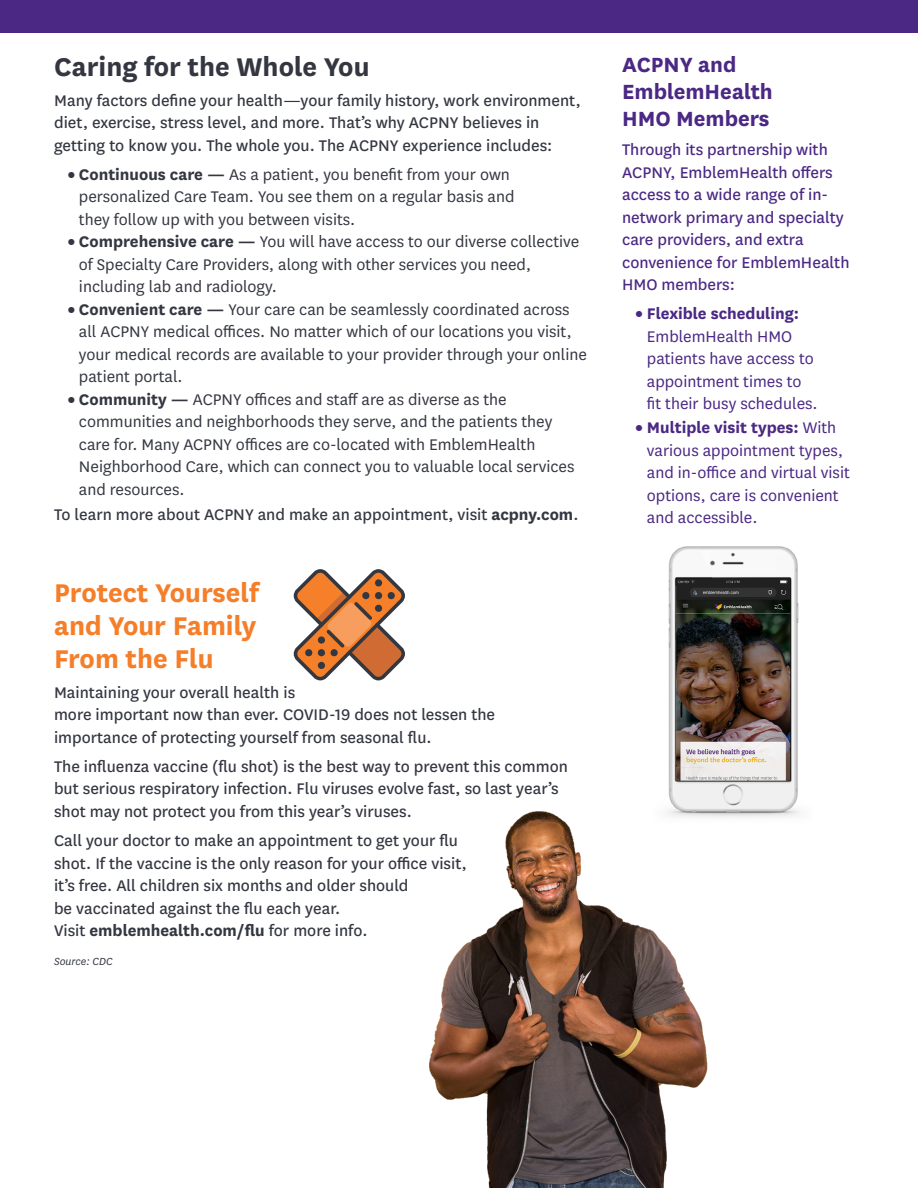
<style>
.page{position:relative;width:918px;height:1188px;background:#fff}
.page>*{position:absolute;margin:0;border:0;box-sizing:border-box;transform-origin:0 0}
.t1{font:700 30px/33px "National";color:#f57e29;text-align:justify}
.t2{font:700 30px "National";color:#343741}
.t3{font:700 24px/27px "National";color:#4b2884}
.t4{font:18px/22.5px "National";color:#343741}
.t5{font:18px/22.5px "National";color:#343741}
.t6{font:18px/22.5px "National";color:#4b2884}
.t7{font:18px/22.5px "National";color:#4b2884}
.t8{font:italic 12px "National";color:#343741}
.s1{font-weight:900}
.s2{font-weight:700}
</style>
<div class="page">
<div style="left:0;top:0;width:918px;height:33px;background:#4b2884"></div>
<img style="left:667px;top:546px;width:134px;height:272px">
<img style="left:429px;top:812px;width:282px;height:376px">
<svg style="left:294px;top:569px;width:111px;height:111px"></svg>
<h1 class="t2" style="left:54px;top:46px;width:317px">Caring for the Whole You</h1>
<p class="t4" style="left:54px;top:88px;width:528px">Many factors define your health—your family history, work environment, diet, exercise, stress level, and more. That’s why ACPNY believes in getting to know you. The whole you. The ACPNY experience includes:</p>
<p class="t5" style="left:79px;top:162px;width:437px;text-indent:-11px"><span class="s1">•</span> <span class="s2">Continuous care —</span> As a patient, you benefit from your own personalized Care Team. You see them on a regular basis and they follow up with you between visits.</p>
<p class="t5" style="left:79px;top:230px;width:502px;text-indent:-11px"><span class="s1">•</span> <span class="s2">Comprehensive care —</span> You will have access to our diverse collective of Specialty Care Providers, along with other services you need, including lab and radiology.</p>
<p class="t5" style="left:79px;top:297px;width:510px;text-indent:-11px"><span class="s1">•</span> <span class="s2">Convenient care —</span> Your care can be seamlessly coordinated across all ACPNY medical offices. No matter which of our locations you visit, your medical records are available to your provider through your online patient portal.</p>
<p class="t5" style="left:79px;top:387px;width:497px;text-indent:-11px"><span class="s1">•</span> <span class="s2">Community —</span> ACPNY offices and staff are as diverse as the communities and neighborhoods they serve, and the patients they care for. Many ACPNY offices are co-located with EmblemHealth Neighborhood Care, which can connect you to valuable local services and resources.</p>
<p class="t4" style="left:54px;top:503px;width:526px">To learn more about ACPNY and make an appointment, visit <span class="s2">acpny.com</span>.</p>
<h1 class="t1" style="left:54px;top:575px;width:206px">Protect Yourself and Your Family From the Flu</h1>
<p class="t4" style="left:54px;top:680px;width:443px">Maintaining your overall health is<br>more important now than ever. COVID-19 does not lessen the importance of protecting yourself from seasonal flu.</p>
<p class="t4" style="left:54px;top:754px;width:516px">The influenza vaccine (flu shot) is the best way to prevent this common but serious respiratory infection. Flu viruses evolve fast, so last year’s shot may not protect you from this year’s viruses.</p>
<p class="t4" style="left:54px;top:828px;width:414px">Call your doctor to make an appointment to get your flu shot. If the vaccine is the only reason for your office visit, it’s free. All children six months and older should<br>be vaccinated against the flu each year.<br>Visit <span class="s2">emblemhealth.com/flu</span> for more info.</p>
<p class="t8" style="left:54px;top:954px;width:60px">Source: CDC</p>
<h2 class="t3" style="left:622px;top:49px;width:152px">ACPNY and<br>EmblemHealth<br>HMO Members</h2>
<p class="t7" style="left:622px;top:138px;width:229px">Through its partnership with<br>ACPNY, EmblemHealth offers access to a wide range of in&shy;network primary and specialty care providers, and extra convenience for EmblemHealth<br>HMO members:</p>
<p class="t6" style="left:647px;top:302px;width:172px;text-indent:-11px"><span class="s1">•</span> <span class="s2">Flexible scheduling:<br></span>EmblemHealth HMO patients have access to appointment times to fit their busy schedules.</p>
<p class="t6" style="left:647px;top:416px;width:205px;text-indent:-11px"><span class="s1">•</span> <span class="s2">Multiple visit types:</span> With various appointment types, and in-office and virtual visit options, care is convenient and accessible.</p>
</div>
